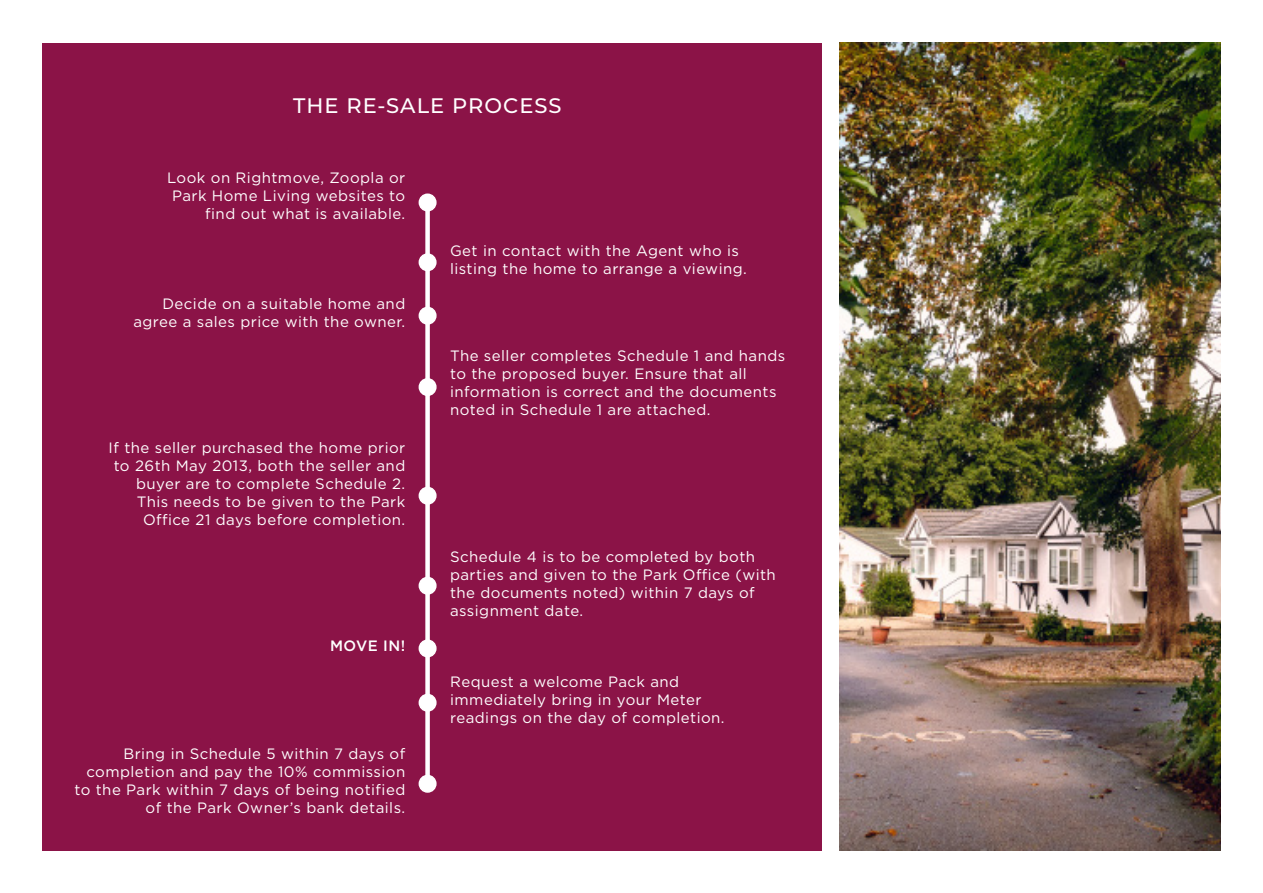
<style>
.page{position:relative;width:1263px;height:893px;background:#fff}
.page>*{position:absolute;margin:0;border:0;box-sizing:border-box;transform-origin:0 0}
.t1{font:500 21px "Montserrat";letter-spacing:.05em;color:#fff}
.t2{font:15px/18px "Gotham";letter-spacing:.03em;color:#fff}
.t3{font:500 15px "Gotham";letter-spacing:.03em;color:#fff}
</style>
<div class="page">
<img style="left:839px;top:43px;width:381px;height:807px">
<div style="left:43px;top:43px;width:779px;height:807px;background:#8b1347"></div>
<div style="left:425px;top:198px;width:5px;height:586px;background:#fff"></div>
<div style="left:419px;top:194px;width:17px;height:17px;background:#fff;border-radius:50%"></div>
<div style="left:419px;top:193px;width:18px;height:18px;border:2px solid #fff;border-radius:50%"></div>
<div style="left:419px;top:254px;width:17px;height:17px;background:#fff;border-radius:50%"></div>
<div style="left:419px;top:253px;width:18px;height:18px;border:2px solid #fff;border-radius:50%"></div>
<div style="left:419px;top:379px;width:17px;height:16px;background:#fff;border-radius:50%"></div>
<div style="left:419px;top:378px;width:18px;height:18px;border:2px solid #fff;border-radius:50%"></div>
<div style="left:419px;top:307px;width:17px;height:17px;background:#fff;border-radius:50%"></div>
<div style="left:419px;top:307px;width:18px;height:18px;border:2px solid #fff;border-radius:50%"></div>
<div style="left:419px;top:487px;width:17px;height:17px;background:#fff;border-radius:50%"></div>
<div style="left:419px;top:487px;width:18px;height:18px;border:2px solid #fff;border-radius:50%"></div>
<div style="left:419px;top:577px;width:17px;height:17px;background:#fff;border-radius:50%"></div>
<div style="left:419px;top:577px;width:18px;height:18px;border:2px solid #fff;border-radius:50%"></div>
<div style="left:419px;top:640px;width:17px;height:17px;background:#fff;border-radius:50%"></div>
<div style="left:419px;top:639px;width:18px;height:18px;border:2px solid #fff;border-radius:50%"></div>
<div style="left:419px;top:694px;width:17px;height:17px;background:#fff;border-radius:50%"></div>
<div style="left:419px;top:694px;width:18px;height:18px;border:2px solid #fff;border-radius:50%"></div>
<div style="left:419px;top:775px;width:17px;height:17px;background:#fff;border-radius:50%"></div>
<div style="left:419px;top:775px;width:18px;height:18px;border:2px solid #fff;border-radius:50%"></div>
<p class="t1" style="left:293px;top:91px;width:270px">THE RE-SALE PROCESS</p>
<p class="t2" style="left:167px;top:169px;width:240px">Look on Rightmove, Zoopla or</p>
<p class="t2" style="left:172px;top:187px;width:235px">Park Home Living websites to</p>
<p class="t2" style="left:205px;top:205px;width:201px">find out what is available.</p>
<p class="t2" style="left:133px;top:294px;width:273px;text-align:right">Decide on a suitable home and agree a sales price with the owner.</p>
<p class="t2" style="left:109px;top:438px;width:298px;text-align:right">If the seller purchased the home prior to 26th May 2013, both the seller and buyer are to complete Schedule 2.<br>This needs to be given to the Park Office 21 days before completion.</p>
<p class="t3" style="left:330px;top:636px;width:77px">MOVE IN!</p>
<p class="t2" style="left:74px;top:744px;width:332px;text-align:right">Bring in Schedule 5 within 7 days of completion and pay the 10% commission to the Park within 7 days of being notified of the Park Owner’s bank details.</p>
<p class="t2" style="left:450px;top:241px;width:298px">Get in contact with the Agent who is listing the home to arrange a viewing.</p>
<p class="t2" style="left:450px;top:347px;width:337px">The seller completes Schedule 1 and hands to the proposed buyer. Ensure that all information is correct and the documents noted in Schedule 1 are attached.</p>
<p class="t2" style="left:450px;top:547px;width:327px">Schedule 4 is to be completed by both parties and given to the Park Office (with the documents noted) within 7 days of assignment date.</p>
<p class="t2" style="left:450px;top:672px;width:276px">Request a welcome Pack and immediately bring in your Meter readings on the day of completion.</p>
</div>
